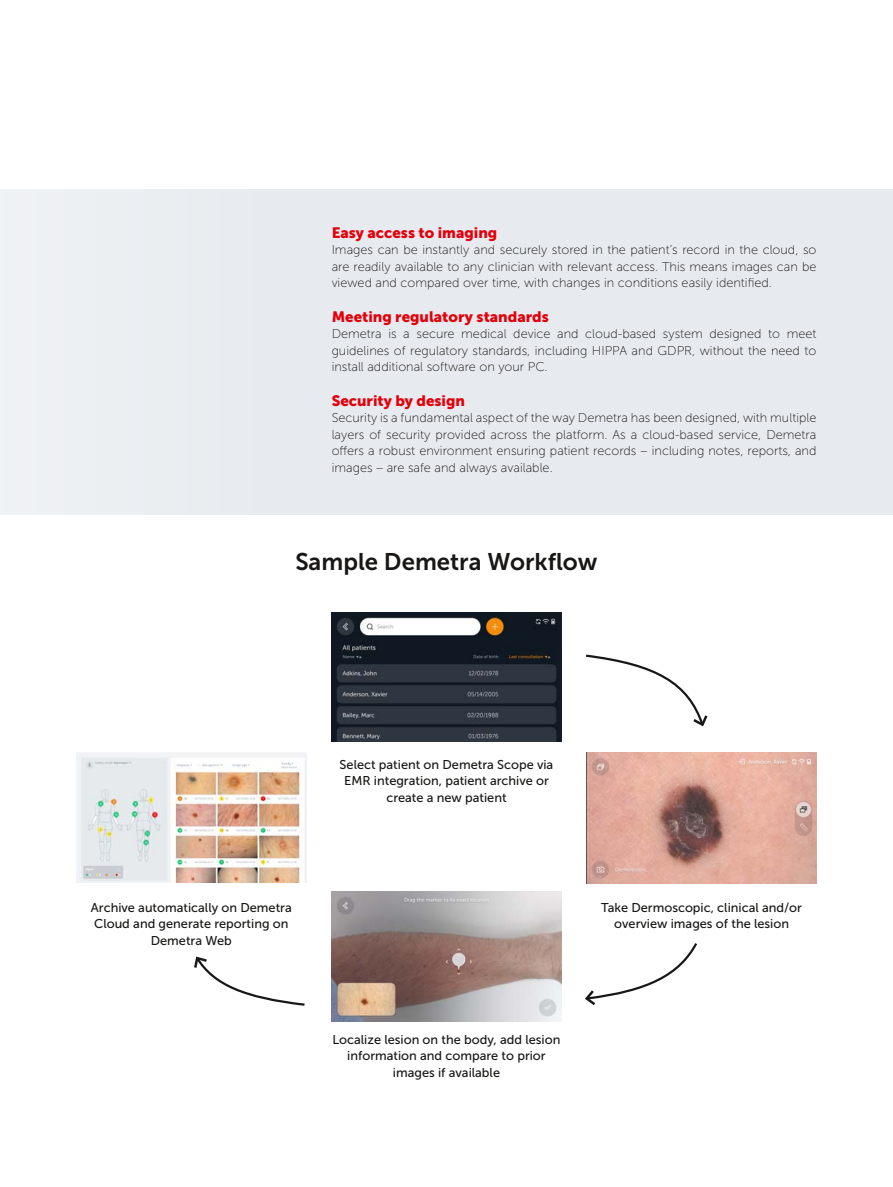
<style>
.page{position:relative;width:893px;height:1187px;background:#fff}
.page>*{position:absolute;margin:0;border:0;box-sizing:border-box;transform-origin:0 0}
.t1{font:24px "Museo Sans 700";color:#181716}
.t2{font:15px "Museo Sans 900";color:#e3000b}
.t3{font:12.75px/16.5px "Museo Sans 100";color:#181716;text-align:justify}
.t4{font:12.75px/16.5px "Museo Sans 500";color:#181716;text-align:center}
</style>
<div class="page">
<div style="left:0;top:189px;width:893px;height:325px;background:#e7ebef"></div>
<img style="left:332px;top:612px;width:229px;height:129px">
<img style="left:332px;top:891px;width:229px;height:130px">
<img style="left:587px;top:753px;width:229px;height:130px">
<img style="left:77px;top:753px;width:229px;height:129px">
<svg style="left:585px;top:943px;width:112px;height:62px"></svg>
<svg style="left:586px;top:654px;width:122px;height:73px"></svg>
<svg style="left:194px;top:956px;width:111px;height:50px"></svg>
<p class="t2" style="left:332px;top:224px;width:167px">Easy access to imaging</p>
<p class="t3" style="left:332px;top:242px;width:486px">Images can be instantly and securely stored in the patient’s record in the cloud, so are readily available to any clinician with relevant access. This means images can be viewed and compared over time, with changes in conditions easily identified.</p>
<p class="t2" style="left:332px;top:308px;width:219px">Meeting regulatory standards</p>
<p class="t3" style="left:332px;top:326px;width:486px">Demetra is a secure medical device and cloud-based system designed to meet guidelines of regulatory standards, including HIPPA and GDPR, without the need to install additional software on your PC.</p>
<p class="t2" style="left:332px;top:392px;width:135px">Security by design</p>
<p class="t3" style="left:332px;top:410px;width:486px">Security is a fundamental aspect of the way Demetra has been designed, with multiple layers of security provided across the platform. As a cloud-based service, Demetra offers a robust environment ensuring patient records – including notes, reports, and images – are safe and always available.</p>
<h1 class="t1" style="left:295px;top:548px;width:304px">Sample Demetra Workflow</h1>
<p class="t4" style="left:91px;top:898px;width:202px">Archive automatically on Demetra<br>Cloud and generate reporting on<br>Demetra Web</p>
<p class="t4" style="left:340px;top:756px;width:215px">Select patient on Demetra Scope via<br>EMR integration, patient archive or create a new patient</p>
<p class="t4" style="left:332px;top:1031px;width:229px">Localize lesion on the body, add lesion information and compare to prior images if available</p>
<p class="t4" style="left:601px;top:898px;width:202px">Take Dermoscopic, clinical and/or overview images of the lesion</p>
</div>
